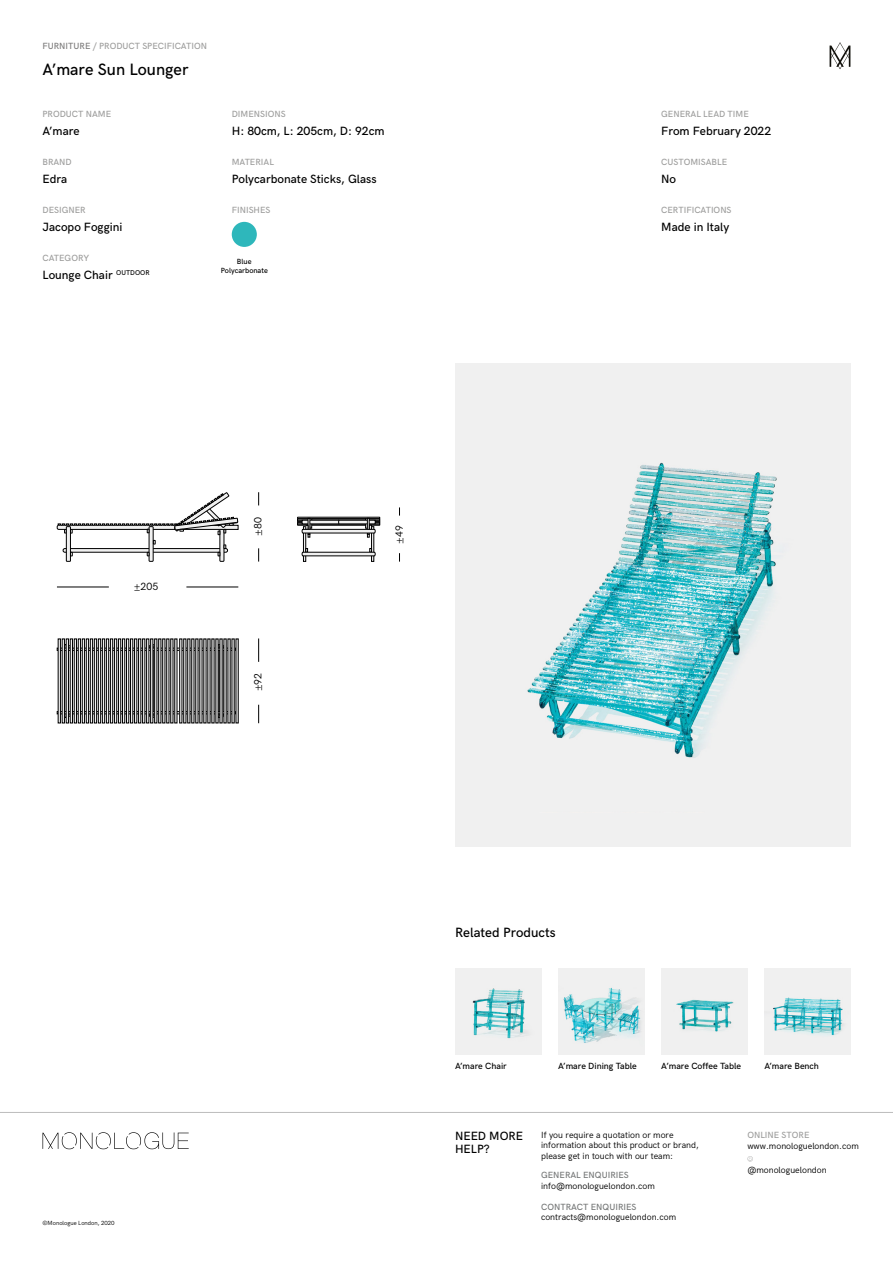
<style>
.page{position:relative;width:893px;height:1263px;background:#fff}
.page>*{position:absolute;margin:0;border:0;box-sizing:border-box;transform-origin:0 0}
.t1{font:500 16.5px "HK Grotesk";color:#000}
.t2{font:500 13.5px "HK Grotesk";color:#000}
.t3{font:500 12px/13.5px "HK Grotesk";color:#000}
.t4{font:10.5px "HK Grotesk";color:#000}
.t5{font:9px/10.5px "HK Grotesk";color:#000}
.t6{font:500 9px "HK Grotesk";color:#9d9d9c}
.t7{font:500 9px "HK Grotesk";color:#000}
.t8{font:500 9px "HK Grotesk";color:#757777}
.t9{font:500 7.5px/9px "HK Grotesk";color:#000;text-align:center}
.t10{font:6px "HK Grotesk";color:#000}
.s1{color:#7c7b7b}
</style>
<div class="page">
<svg style="left:747px;top:1156px;width:6px;height:5px"></svg>
<hr style="left:0;top:1112px;width:893px;height:1px;background:#bcbcbc">
<svg style="left:43px;top:1132px;width:146px;height:17px"></svg>
<svg style="left:830px;top:42px;width:20px;height:27px"></svg>
<div style="left:455px;top:363px;width:395px;height:483px;background:#f0f0f0"></div>
<img style="left:527px;top:462px;width:250px;height:296px">
<div style="left:232px;top:222px;width:25px;height:25px;background:#2eb7bb;border-radius:50%"></div>
<img style="left:455px;top:968px;width:86px;height:86px">
<img style="left:661px;top:968px;width:86px;height:86px">
<img style="left:558px;top:968px;width:86px;height:86px">
<img style="left:764px;top:968px;width:86px;height:86px">
<svg style="left:65px;top:644px;width:5px;height:74px"></svg>
<svg style="left:218px;top:644px;width:6px;height:74px"></svg>
<svg style="left:149px;top:644px;width:5px;height:74px"></svg>
<div style="left:57px;top:648px;width:179px;height:3px;border:1px solid #000"></div>
<div style="left:57px;top:711px;width:179px;height:3px;border:1px solid #000"></div>
<div style="left:58px;top:639px;width:3px;height:84px;border:1px solid #000"></div>
<div style="left:62px;top:639px;width:3px;height:84px;border:1px solid #000"></div>
<div style="left:66px;top:639px;width:3px;height:84px;border:1px solid #000"></div>
<div style="left:70px;top:639px;width:3px;height:84px;border:1px solid #000"></div>
<div style="left:74px;top:639px;width:3px;height:84px;border:1px solid #000"></div>
<div style="left:78px;top:639px;width:3px;height:84px;border:1px solid #000"></div>
<div style="left:82px;top:639px;width:3px;height:84px;border:1px solid #000"></div>
<div style="left:86px;top:639px;width:3px;height:84px;border:1px solid #000"></div>
<div style="left:90px;top:639px;width:3px;height:84px;border:1px solid #000"></div>
<div style="left:94px;top:639px;width:3px;height:84px;border:1px solid #000"></div>
<div style="left:98px;top:639px;width:3px;height:84px;border:1px solid #000"></div>
<div style="left:102px;top:639px;width:3px;height:84px;border:1px solid #000"></div>
<div style="left:106px;top:639px;width:3px;height:84px;border:1px solid #000"></div>
<div style="left:110px;top:639px;width:3px;height:84px;border:1px solid #000"></div>
<div style="left:114px;top:639px;width:3px;height:84px;border:1px solid #000"></div>
<div style="left:118px;top:639px;width:3px;height:84px;border:1px solid #000"></div>
<div style="left:122px;top:639px;width:3px;height:84px;border:1px solid #000"></div>
<div style="left:126px;top:639px;width:3px;height:84px;border:1px solid #000"></div>
<div style="left:130px;top:639px;width:3px;height:84px;border:1px solid #000"></div>
<div style="left:134px;top:639px;width:3px;height:84px;border:1px solid #000"></div>
<div style="left:138px;top:639px;width:3px;height:84px;border:1px solid #000"></div>
<div style="left:142px;top:639px;width:3px;height:84px;border:1px solid #000"></div>
<div style="left:146px;top:639px;width:3px;height:84px;border:1px solid #000"></div>
<div style="left:150px;top:639px;width:3px;height:84px;border:1px solid #000"></div>
<div style="left:154px;top:639px;width:3px;height:84px;border:1px solid #000"></div>
<div style="left:158px;top:639px;width:3px;height:84px;border:1px solid #000"></div>
<div style="left:162px;top:639px;width:3px;height:84px;border:1px solid #000"></div>
<div style="left:166px;top:639px;width:3px;height:84px;border:1px solid #000"></div>
<div style="left:170px;top:639px;width:3px;height:84px;border:1px solid #000"></div>
<div style="left:179px;top:639px;width:3px;height:84px;border:1px solid #000"></div>
<div style="left:183px;top:639px;width:3px;height:84px;border:1px solid #000"></div>
<div style="left:187px;top:639px;width:3px;height:84px;border:1px solid #000"></div>
<hr style="left:258px;top:638px;width:1px;height:85px;background:#000">
<div style="left:57px;top:525px;width:179px;height:5px;border:1px solid #000;border-radius:2px"></div>
<hr style="left:66px;top:527px;width:4px;height:34px;background:#f0f0f0">
<div style="left:66px;top:526px;width:5px;height:35px;border:1px solid #000"></div>
<div style="left:220px;top:523px;width:4px;height:38px;border:1px solid #000"></div>
<div style="left:149px;top:526px;width:4px;height:35px;border:1px solid #000"></div>
<svg style="left:58px;top:492px;width:180px;height:64px"></svg>
<hr style="left:57px;top:587px;width:181px;height:1px;background:#000">
<hr style="left:258px;top:492px;width:1px;height:70px;background:#000">
<div style="left:109px;top:581px;width:77px;height:18px;background:#fff"></div>
<div style="left:254px;top:505px;width:16px;height:43px;background:#fff"></div>
<div style="left:297px;top:524px;width:83px;height:1px;border:1px solid #000"></div>
<div style="left:297px;top:522px;width:83px;height:2px;border:1px solid #000"></div>
<div style="left:297px;top:521px;width:83px;height:2px;border:1px solid #000"></div>
<div style="left:297px;top:520px;width:83px;height:1px;border:1px solid #000"></div>
<div style="left:297px;top:518px;width:83px;height:2px;border:1px solid #000"></div>
<div style="left:297px;top:517px;width:83px;height:2px;border:1px solid #000"></div>
<div style="left:303px;top:526px;width:3px;height:36px;border:1px solid #000"></div>
<div style="left:371px;top:526px;width:3px;height:36px;border:1px solid #000"></div>
<svg style="left:302px;top:548px;width:74px;height:8px"></svg>
<svg style="left:302px;top:518px;width:74px;height:19px"></svg>
<hr style="left:399px;top:507px;width:1px;height:55px;background:#000">
<div style="left:395px;top:516px;width:16px;height:37px;background:#fff"></div>
<div style="left:254px;top:662px;width:16px;height:43px;background:#fff"></div>
<p class="t6" style="left:43px;top:39px;width:166px"><span class="s1">FURNITURE</span> / PRODUCT SPECIFICATION</p>
<h1 class="t1" style="left:43px;top:57px;width:147px">A’mare Sun Lounger</h1>
<p class="t6" style="left:43px;top:107px;width:70px">PRODUCT NAME</p>
<p class="t6" style="left:232px;top:107px;width:55px">DIMENSIONS</p>
<p class="t6" style="left:661px;top:107px;width:89px">GENERAL LEAD TIME</p>
<h3 class="t3" style="left:43px;top:123px;width:39px">A’mare</h3>
<h3 class="t3" style="left:232px;top:123px;width:154px">H: 80cm, L: 205cm, D: 92cm</h3>
<h3 class="t3" style="left:661px;top:123px;width:112px">From February 2022</h3>
<p class="t6" style="left:43px;top:155px;width:31px">BRAND</p>
<p class="t6" style="left:232px;top:155px;width:44px">MATERIAL</p>
<p class="t6" style="left:661px;top:155px;width:67px">CUSTOMISABLE</p>
<h3 class="t3" style="left:43px;top:171px;width:26px">Edra</h3>
<h3 class="t3" style="left:232px;top:171px;width:146px">Polycarbonate Sticks, Glass</h3>
<h3 class="t3" style="left:661px;top:171px;width:16px">No</h3>
<p class="t6" style="left:43px;top:203px;width:45px">DESIGNER</p>
<h3 class="t3" style="left:43px;top:219px;width:81px">Jacopo Foggini</h3>
<p class="t6" style="left:43px;top:251px;width:48px">CATEGORY</p>
<h3 class="t3" style="left:43px;top:267px;width:109px">Lounge Chair <sup>OUTDOOR</sup></h3>
<p class="t6" style="left:232px;top:203px;width:40px">FINISHES</p>
<p class="t9" style="left:221px;top:257px;width:49px">Blue<br>Polycarbonate</p>
<p class="t4" style="left:134px;top:579px;width:26px">±205</p>
<p class="t4" style="left:250px;top:536px;width:20px;rotate:-90deg">±80</p>
<p class="t4" style="left:391px;top:544px;width:20px;rotate:-90deg">±49</p>
<p class="t4" style="left:250px;top:691px;width:20px;rotate:-90deg">±92</p>
<p class="t6" style="left:661px;top:203px;width:72px">CERTIFICATIONS</p>
<h3 class="t3" style="left:661px;top:219px;width:69px">Made in Italy</h3>
<p class="t10" style="left:43px;top:1218px;width:74px">©Monologue London, 2020</p>
<h2 class="t2" style="left:455px;top:923px;width:102px">Related Products</h2>
<p class="t7" style="left:455px;top:1059px;width:53px">A’mare Chair</p>
<p class="t7" style="left:558px;top:1059px;width:80px">A’mare Dining Table</p>
<p class="t7" style="left:661px;top:1059px;width:81px">A’mare Coffee Table</p>
<p class="t7" style="left:764px;top:1059px;width:56px">A’mare Bench</p>
<p class="t5" style="left:541px;top:1128px;width:134px">If you require a quotation or more</p>
<p class="t6" style="left:747px;top:1128px;width:64px">ONLINE STORE</p>
<p class="t5" style="left:541px;top:1139px;width:159px">information about this product or brand, please get in touch with our team:</p>
<h3 class="t3" style="left:455px;top:1128px;width:70px">NEED MORE<br>HELP?</h3>
<p class="t5" style="left:747px;top:1140px;width:113px">www.monologuelondon.com</p>
<p class="t5" style="left:747px;top:1164px;width:81px">@monologuelondon</p>
<p class="t8" style="left:541px;top:1200px;width:97px">CONTRACT ENQUIRIES</p>
<p class="t5" style="left:541px;top:1211px;width:137px">contracts@monologuelondon.com</p>
<p class="t8" style="left:541px;top:1168px;width:89px">GENERAL ENQUIRIES</p>
<p class="t5" style="left:541px;top:1180px;width:115px">info@monologuelondon.com</p>
</div>
